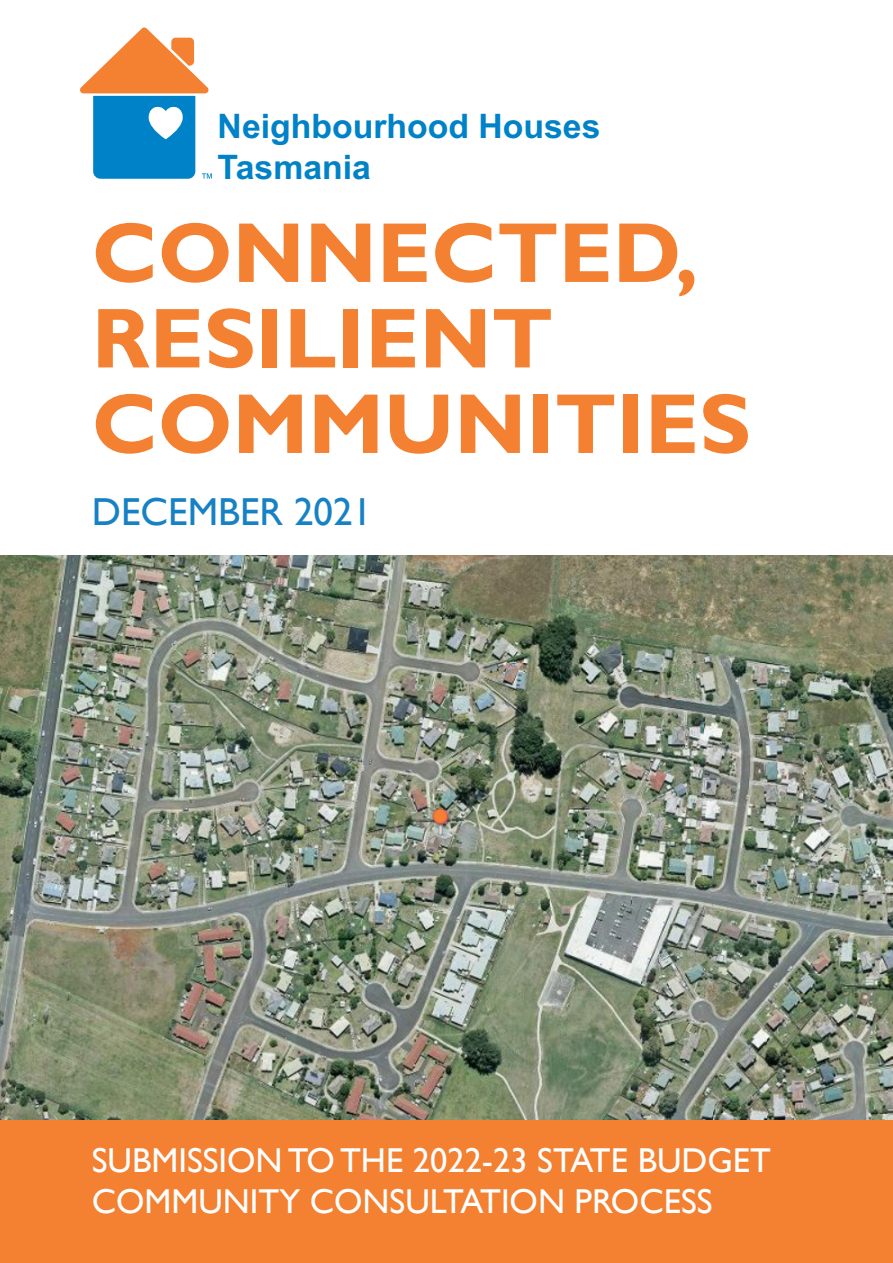
<style>
.page{position:relative;width:893px;height:1263px;background:#fff}
.page>*{position:absolute;margin:0;border:0;box-sizing:border-box;transform-origin:0 0}
.t1{font:700 85.5px/85.5px "Gill Sans";color:#f48031}
.t2{font:39px "Gill Sans";color:#1681c4}
.t3{font:34.5px/41.4px "Gill Sans";color:#fff}
.t4{font:700 33.75px/40.5px "Arial";color:#0082c8}
</style>
<div class="page">
<div style="left:0;top:1119px;width:893px;height:144px;background:#f48031"></div>
<svg style="left:80px;top:28px;width:132px;height:151px"></svg>
<img style="left:0;top:556px;width:893px;height:563px">
<p class="t4" style="left:218px;top:106px;width:384px">Neighbourhood Houses<br>Tasmania</p>
<p class="t1" style="left:92px;top:213px;width:660px">CONNECTED,<br>RESILIENT<br>COMMUNITIES</p>
<p class="t2" style="left:92px;top:489px;width:282px">DECEMBER 2021</p>
<p class="t3" style="left:92px;top:1140px;width:681px">SUBMISSION TO THE 2022-23 STATE BUDGET<br>COMMUNITY CONSULTATION PROCESS</p>
</div>
